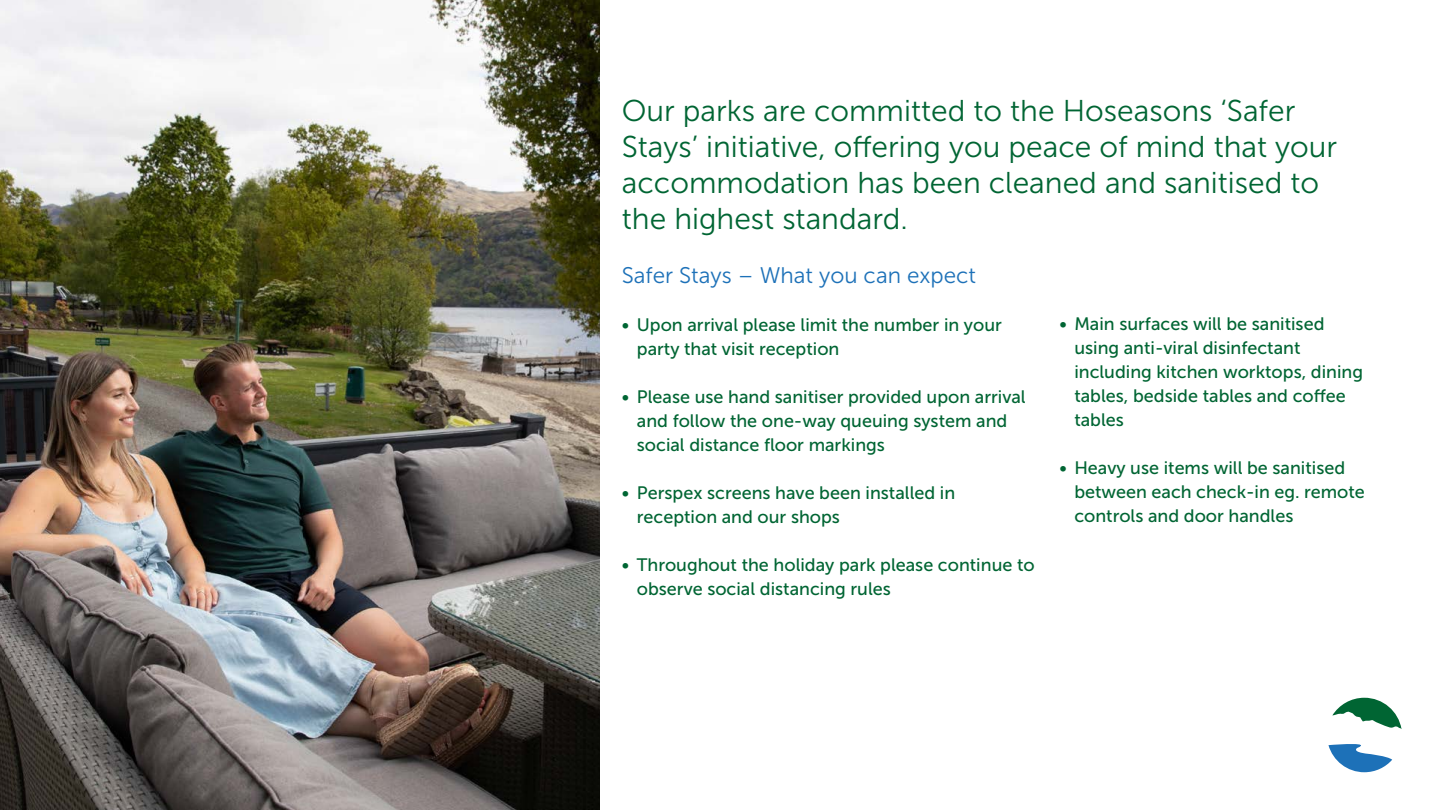
<style>
.page{position:relative;width:1440px;height:810px;background:#fff}
.page>*{position:absolute;margin:0;border:0;box-sizing:border-box;transform-origin:0 0}
.t1{font:30px/36px "Museo Sans 300";color:#006533}
.t2{font:22.5px "Museo Sans 300";color:#1d71b8}
.t3{font:18px/24px "Museo Sans 500";color:#006533}
</style>
<div class="page">
<img style="left:0;top:0;width:599px;height:810px">
<svg style="left:1328px;top:744px;width:64px;height:28px"></svg>
<svg style="left:1332px;top:698px;width:70px;height:31px"></svg>
<h1 class="t1" style="left:622px;top:92px;width:717px">Our parks are committed to the Hoseasons ‘Safer Stays’ initiative, offering you peace of mind that your accommodation has been cleaned and sanitised to the highest standard.</h1>
<p class="t2" style="left:622px;top:263px;width:356px">Safer Stays – What you can expect</p>
<p class="t3" style="left:637px;top:313px;width:367px;text-indent:-15px">• Upon arrival please limit the number in your party that visit reception</p>
<p class="t3" style="left:637px;top:385px;width:390px;text-indent:-15px">• Please use hand sanitiser provided upon arrival and follow the one-way queuing system and social distance floor markings</p>
<p class="t3" style="left:637px;top:481px;width:320px;text-indent:-15px">• Perspex screens have been installed in reception and our shops</p>
<p class="t3" style="left:637px;top:553px;width:399px;text-indent:-15px">• Throughout the holiday park please continue to observe social distancing rules</p>
<p class="t3" style="left:1074px;top:312px;width:290px;text-indent:-15px">• Main surfaces will be sanitised using anti-viral disinfectant including kitchen worktops, dining tables, bedside tables and coffee tables</p>
<p class="t3" style="left:1074px;top:456px;width:292px;text-indent:-15px">• Heavy use items will be sanitised between each check-in eg. remote controls and door handles</p>
</div>
